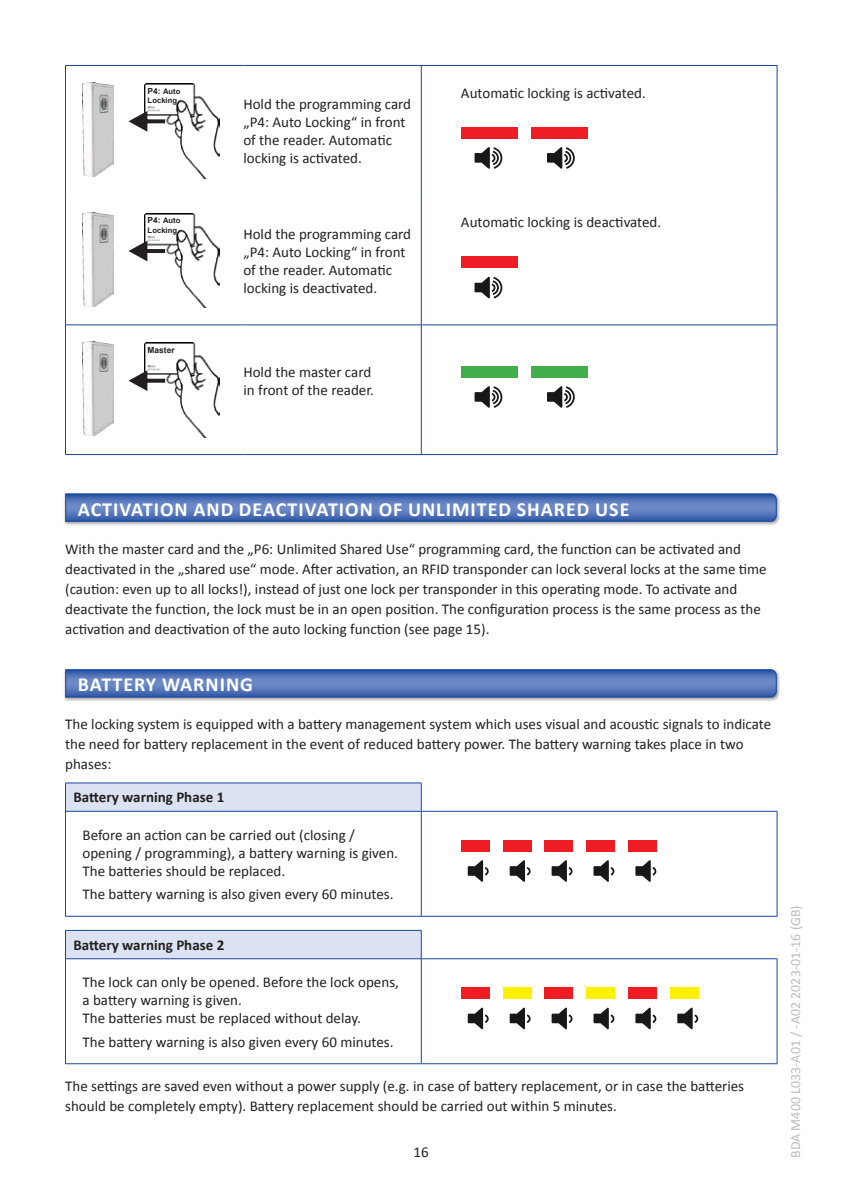
<style>
.page{position:relative;width:842px;height:1191px;background:#fff}
.page>*{position:absolute;margin:0;border:0;box-sizing:border-box;transform-origin:0 0}
.t1{font:700 20px "Calibri";letter-spacing:.05em;color:#fff}
.t2{font:15px/18px "Calibri";color:#231f20}
.t3{font:700 15px "Calibri";color:#231f20}
.t4{font:14px "Calibri";color:#bcbdc0}
.t5{font:700 8.4px "Arial";color:#231f20}
.t6{font:700 7.6px/9.2px "Arial";color:#231f20}
.s1{font-size:8.4px}
</style>
<div class="page">
<div style="left:63px;top:668px;width:717px;height:34px;background:#231f20;opacity:.4"></div>
<svg style="left:65px;top:668px;width:712px;height:30px"></svg>
<svg style="left:66px;top:783px;width:711px;height:133px"></svg>
<div style="left:421px;top:811px;width:356px;height:105px;background:#fff"></div>
<hr style="left:65px;top:782px;width:357px;height:1px;background:#18469d">
<svg style="left:65px;top:783px;width:1px;height:28px"></svg>
<svg style="left:421px;top:783px;width:1px;height:28px"></svg>
<hr style="left:65px;top:811px;width:356px;height:1px;background:#18469d">
<hr style="left:65px;top:811px;width:1px;height:105px;background:#18469d">
<hr style="left:421px;top:811px;width:356px;height:1px;background:#18469d">
<hr style="left:421px;top:811px;width:1px;height:105px;background:#18469d">
<hr style="left:777px;top:811px;width:1px;height:105px;background:#18469d">
<hr style="left:65px;top:916px;width:356px;height:1px;background:#18469d">
<hr style="left:421px;top:916px;width:356px;height:1px;background:#18469d">
<div style="left:461px;top:840px;width:28px;height:11px;background:#ee1d23"></div>
<div style="left:503px;top:840px;width:28px;height:11px;background:#ee1d23"></div>
<div style="left:545px;top:840px;width:28px;height:11px;background:#ee1d23"></div>
<div style="left:587px;top:840px;width:28px;height:11px;background:#ee1d23"></div>
<div style="left:629px;top:840px;width:28px;height:11px;background:#ee1d23"></div>
<svg style="left:468px;top:860px;width:21px;height:22px"></svg>
<svg style="left:510px;top:860px;width:21px;height:22px"></svg>
<svg style="left:552px;top:860px;width:21px;height:22px"></svg>
<svg style="left:593px;top:860px;width:21px;height:22px"></svg>
<svg style="left:635px;top:860px;width:21px;height:22px"></svg>
<svg style="left:66px;top:931px;width:355px;height:132px"></svg>
<hr style="left:65px;top:930px;width:357px;height:1px;background:#18469d">
<svg style="left:65px;top:930px;width:1px;height:28px"></svg>
<svg style="left:421px;top:930px;width:1px;height:28px"></svg>
<hr style="left:65px;top:958px;width:356px;height:1px;background:#18469d">
<hr style="left:65px;top:959px;width:1px;height:104px;background:#18469d">
<hr style="left:421px;top:958px;width:356px;height:1px;background:#18469d">
<hr style="left:421px;top:959px;width:1px;height:104px;background:#18469d">
<hr style="left:777px;top:959px;width:1px;height:104px;background:#18469d">
<hr style="left:65px;top:1063px;width:356px;height:1px;background:#18469d">
<hr style="left:421px;top:1063px;width:356px;height:1px;background:#18469d">
<div style="left:461px;top:987px;width:28px;height:12px;background:#ee1d23"></div>
<div style="left:503px;top:987px;width:28px;height:12px;background:#fff101"></div>
<div style="left:545px;top:987px;width:28px;height:12px;background:#ee1d23"></div>
<div style="left:587px;top:987px;width:28px;height:12px;background:#fff101"></div>
<div style="left:629px;top:987px;width:28px;height:12px;background:#ee1d23"></div>
<div style="left:670px;top:987px;width:29px;height:12px;background:#fff101"></div>
<svg style="left:468px;top:1007px;width:21px;height:22px"></svg>
<svg style="left:510px;top:1007px;width:21px;height:22px"></svg>
<svg style="left:552px;top:1007px;width:21px;height:22px"></svg>
<svg style="left:593px;top:1007px;width:21px;height:22px"></svg>
<svg style="left:635px;top:1007px;width:21px;height:22px"></svg>
<svg style="left:677px;top:1007px;width:21px;height:22px"></svg>
<svg style="left:66px;top:66px;width:355px;height:388px"></svg>
<svg style="left:422px;top:66px;width:355px;height:388px"></svg>
<hr style="left:65px;top:65px;width:178px;height:1px;background:#18469d">
<hr style="left:65px;top:66px;width:1px;height:129px;background:#18469d">
<hr style="left:243px;top:65px;width:178px;height:1px;background:#18469d">
<hr style="left:421px;top:65px;width:356px;height:1px;background:#18469d">
<hr style="left:421px;top:66px;width:1px;height:129px;background:#18469d">
<hr style="left:777px;top:66px;width:1px;height:129px;background:#18469d">
<hr style="left:65px;top:195px;width:1px;height:129px;background:#18469d">
<hr style="left:421px;top:195px;width:1px;height:129px;background:#18469d">
<hr style="left:777px;top:195px;width:1px;height:129px;background:#18469d">
<hr style="left:65px;top:324px;width:178px;height:1px;background:#18469d">
<hr style="left:65px;top:325px;width:1px;height:129px;background:#18469d">
<hr style="left:243px;top:324px;width:178px;height:1px;background:#18469d">
<hr style="left:421px;top:324px;width:356px;height:1px;background:#18469d">
<hr style="left:421px;top:325px;width:1px;height:129px;background:#18469d">
<hr style="left:777px;top:325px;width:1px;height:129px;background:#18469d">
<hr style="left:65px;top:454px;width:178px;height:1px;background:#18469d">
<hr style="left:243px;top:454px;width:178px;height:1px;background:#18469d">
<hr style="left:421px;top:454px;width:356px;height:1px;background:#18469d">
<img style="left:144px;top:83px;width:75px;height:95px">
<img style="left:83px;top:83px;width:31px;height:93px">
<svg style="left:129px;top:111px;width:36px;height:21px"></svg>
<div style="left:148px;top:86px;width:43px;height:11px;background:#fff"></div>
<div style="left:461px;top:127px;width:57px;height:11px;background:#ee1d23"></div>
<div style="left:531px;top:127px;width:57px;height:11px;background:#ee1d23"></div>
<svg style="left:474px;top:147px;width:28px;height:22px"></svg>
<svg style="left:547px;top:147px;width:28px;height:22px"></svg>
<img style="left:144px;top:213px;width:75px;height:95px">
<img style="left:83px;top:212px;width:31px;height:94px">
<svg style="left:129px;top:241px;width:36px;height:20px"></svg>
<div style="left:148px;top:216px;width:43px;height:11px;background:#fff"></div>
<div style="left:461px;top:257px;width:57px;height:11px;background:#ee1d23"></div>
<svg style="left:474px;top:277px;width:28px;height:22px"></svg>
<img style="left:144px;top:343px;width:75px;height:94px">
<img style="left:83px;top:342px;width:31px;height:94px">
<svg style="left:129px;top:370px;width:36px;height:21px"></svg>
<div style="left:148px;top:346px;width:43px;height:10px;background:#fff"></div>
<div style="left:461px;top:366px;width:57px;height:11px;background:#40ae49"></div>
<div style="left:531px;top:366px;width:57px;height:11px;background:#40ae49"></div>
<svg style="left:474px;top:386px;width:28px;height:22px"></svg>
<svg style="left:547px;top:386px;width:28px;height:22px"></svg>
<div style="left:63px;top:492px;width:717px;height:34px;background:#231f20;opacity:.4"></div>
<svg style="left:65px;top:493px;width:712px;height:29px"></svg>
<p class="t6" style="left:148px;top:86px;width:34px"><span class="s1">P4:</span> Auto<br>Locking</p>
<p class="t6" style="left:148px;top:216px;width:34px"><span class="s1">P4:</span> Auto<br>Locking</p>
<p class="t5" style="left:148px;top:345px;width:29px">Master</p>
<p class="t2" style="left:243px;top:94px;width:169px">Hold the programming card „P4: Auto Locking“ in front of the reader. Automatic locking is activated.</p>
<p class="t2" style="left:243px;top:224px;width:169px">Hold the programming card „P4: Auto Locking“ in front of the reader. Automatic locking is deactivated.</p>
<p class="t2" style="left:243px;top:363px;width:132px">Hold the master card in front of the reader.</p>
<p class="t2" style="left:461px;top:83px;width:186px">Automatic locking is activated.</p>
<p class="t2" style="left:461px;top:213px;width:202px">Automatic locking is deactivated.</p>
<h1 class="t1" style="left:78px;top:496px;width:553px">ACTIVATION AND DEACTIVATION OF UNLIMITED SHARED USE</h1>
<p class="t2" style="left:65px;top:538px;width:703px;line-height:20px">With the master card and the „P6: Unlimited Shared Use“ programming card, the function can be activated and deactivated in the „shared use“ mode. After activation, an RFID transponder can lock several locks at the same time (caution: even up to all locks!), instead of just one lock per transponder in this operating mode. To activate and deactivate the function, the lock must be in an open position. The configuration process is the same process as the activation and deactivation of the auto locking function (see page 15).</p>
<h1 class="t1" style="left:78px;top:672px;width:177px">BATTERY WARNING</h1>
<p class="t2" style="left:65px;top:713px;width:707px;line-height:20px">The locking system is equipped with a battery management system which uses visual and acoustic signals to indicate the need for battery replacement in the event of reduced battery power. The battery warning takes place in two phases:</p>
<p class="t3" style="left:73px;top:788px;width:152px">Battery warning Phase 1</p>
<p class="t2" style="left:83px;top:825px;width:317px">Before an action can be carried out (closing / opening / programming), a battery warning is given.<br>The batteries should be replaced.</p>
<p class="t2" style="left:83px;top:884px;width:312px">The battery warning is also given every 60 minutes.</p>
<p class="t3" style="left:73px;top:935px;width:152px">Battery warning Phase 2</p>
<p class="t2" style="left:83px;top:972px;width:318px">The lock can only be opened. Before the lock opens, a battery warning is given.<br>The batteries must be replaced without delay.</p>
<p class="t2" style="left:83px;top:1032px;width:312px">The battery warning is also given every 60 minutes.</p>
<p class="t2" style="left:65px;top:1075px;width:680px;line-height:20px">The settings are saved even without a power supply (e.g. in case of battery replacement, or in case the batteries should be completely empty). Battery replacement should be carried out within 5 minutes.</p>
<p class="t2" style="left:413px;top:1142px;width:17px">16</p>
<p class="t4" style="left:787px;top:1157px;width:254px;rotate:-90deg">BDA M400 L033-A01 / -A02 2023-01-16 (GB)</p>
</div>
